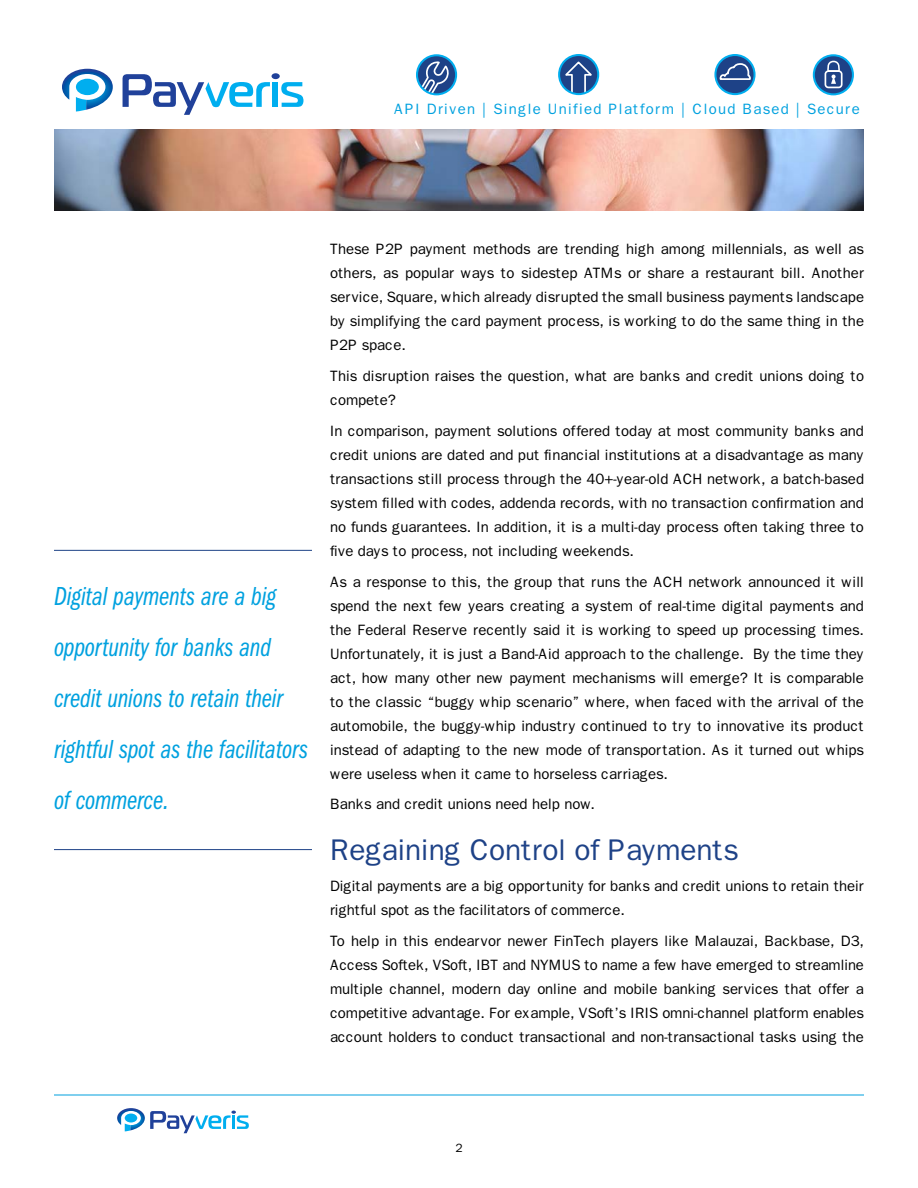
<style>
.page{position:relative;width:918px;height:1188px;background:#fff}
.page>*{position:absolute;margin:0;border:0;box-sizing:border-box;transform-origin:0 0}
.t1{font:30px "Franklin Gothic";letter-spacing:-.01em;color:#1e4287}
.t2{font:27px/51px "Franklin Gothic Book Cmpr Ital";letter-spacing:-.005em;color:#00a1df}
.t3{font:15px/24px "Franklin Gothic";letter-spacing:-.005em;color:#000;text-align:justify}
.t4{font:15px "Franklin Gothic";letter-spacing:.08em;color:#00a1df}
.t5{font:12px "Franklin Gothic";color:#000}
</style>
<div class="page">
<hr style="left:54px;top:1095px;width:810px;height:1px;background:#00a1df">
<svg style="left:117px;top:1108px;width:132px;height:25px"></svg>
<div style="left:273px;top:82px;width:5px;height:25px;background:#00aeef"></div>
<svg style="left:281px;top:82px;width:22px;height:25px"></svg>
<svg style="left:123px;top:74px;width:147px;height:41px"></svg>
<svg style="left:62px;top:69px;width:51px;height:43px"></svg>
<div style="left:272px;top:73px;width:8px;height:6px;background:#20419a;border-radius:50%"></div>
<svg style="left:417px;top:55px;width:39px;height:39px"></svg>
<svg style="left:417px;top:60px;width:32px;height:34px"></svg>
<div style="left:416px;top:54px;width:41px;height:41px;border:2px solid #00aeef;border-radius:50%"></div>
<svg style="left:559px;top:55px;width:39px;height:39px"></svg>
<svg style="left:562px;top:60px;width:31px;height:34px"></svg>
<div style="left:558px;top:54px;width:41px;height:41px;border:2px solid #00aeef;border-radius:50%"></div>
<svg style="left:715px;top:55px;width:40px;height:39px"></svg>
<svg style="left:719px;top:62px;width:33px;height:19px"></svg>
<div style="left:714px;top:54px;width:42px;height:41px;border:2px solid #00aeef;border-radius:50%"></div>
<svg style="left:814px;top:55px;width:39px;height:39px"></svg>
<div style="left:825px;top:70px;width:18px;height:18px;border:2px solid #fff;border-radius:3px"></div>
<svg style="left:826px;top:60px;width:16px;height:24px"></svg>
<div style="left:813px;top:54px;width:41px;height:41px;border:2px solid #00aeef;border-radius:50%"></div>
<img style="left:54px;top:130px;width:810px;height:81px">
<hr style="left:54px;top:550px;width:258px;height:1px;background:#1e4287">
<hr style="left:54px;top:849px;width:258px;height:1px;background:#1e4287">
<p class="t4" style="left:394px;top:104px;width:467px">API Driven | Single Unified Platform | Cloud Based | Secure</p>
<h2 class="t2" style="left:54px;top:572px;width:256px">Digital payments are a big opportunity for banks and credit unions to retain their rightful spot as the facilitators of commerce.</h2>
<p class="t3" style="left:330px;top:238px;width:536px">These P2P payment methods are trending high among millennials, as well as others, as popular ways to sidestep ATMs or share a restaurant bill. Another service, Square, which already disrupted the small business payments landscape by simplifying the card payment process, is working to do the same thing in the P2P space.</p>
<p class="t3" style="left:330px;top:365px;width:536px">This disruption raises the question, what are banks and credit unions doing to compete?</p>
<p class="t3" style="left:330px;top:420px;width:536px">In comparison, payment solutions offered today at most community banks and credit unions are dated and put financial institutions at a disadvantage as many transactions still process through the 40+-year-old ACH network, a batch-based system filled with codes, addenda records, with no transaction confirmation and no funds guarantees. In addition, it is a multi-day process often taking three to five days to process, not including weekends.</p>
<p class="t3" style="left:330px;top:571px;width:536px">As a response to this, the group that runs the ACH network announced it will spend the next few years creating a system of real-time digital payments and the Federal Reserve recently said it is working to speed up processing times.<br>Unfortunately, it is just a Band-Aid approach to the challenge. By the time they act, how many other new payment mechanisms will emerge? It is comparable to the classic “buggy whip scenario” where, when faced with the arrival of the automobile, the buggy-whip industry continued to try to innovative its product instead of adapting to the new mode of transportation. As it turned out whips were useless when it came to horseless carriages.</p>
<p class="t3" style="left:330px;top:793px;width:267px">Banks and credit unions need help now.</p>
<h1 class="t1" style="left:330px;top:840px;width:410px">Regaining Control of Payments</h1>
<p class="t3" style="left:330px;top:875px;width:536px">Digital payments are a big opportunity for banks and credit unions to retain their rightful spot as the facilitators of commerce.</p>
<p class="t3" style="left:330px;top:930px;width:536px">To help in this endearvor newer FinTech players like Malauzai, Backbase, D3, Access Softek, VSoft, IBT and NYMUS to name a few have emerged to streamline multiple channel, modern day online and mobile banking services that offer a competitive advantage. For example, VSoft’s IRIS omni-channel platform enables account holders to conduct transactional and non-transactional tasks using the</p>
<p class="t5" style="left:455px;top:1144px;width:9px">2</p>
</div>
